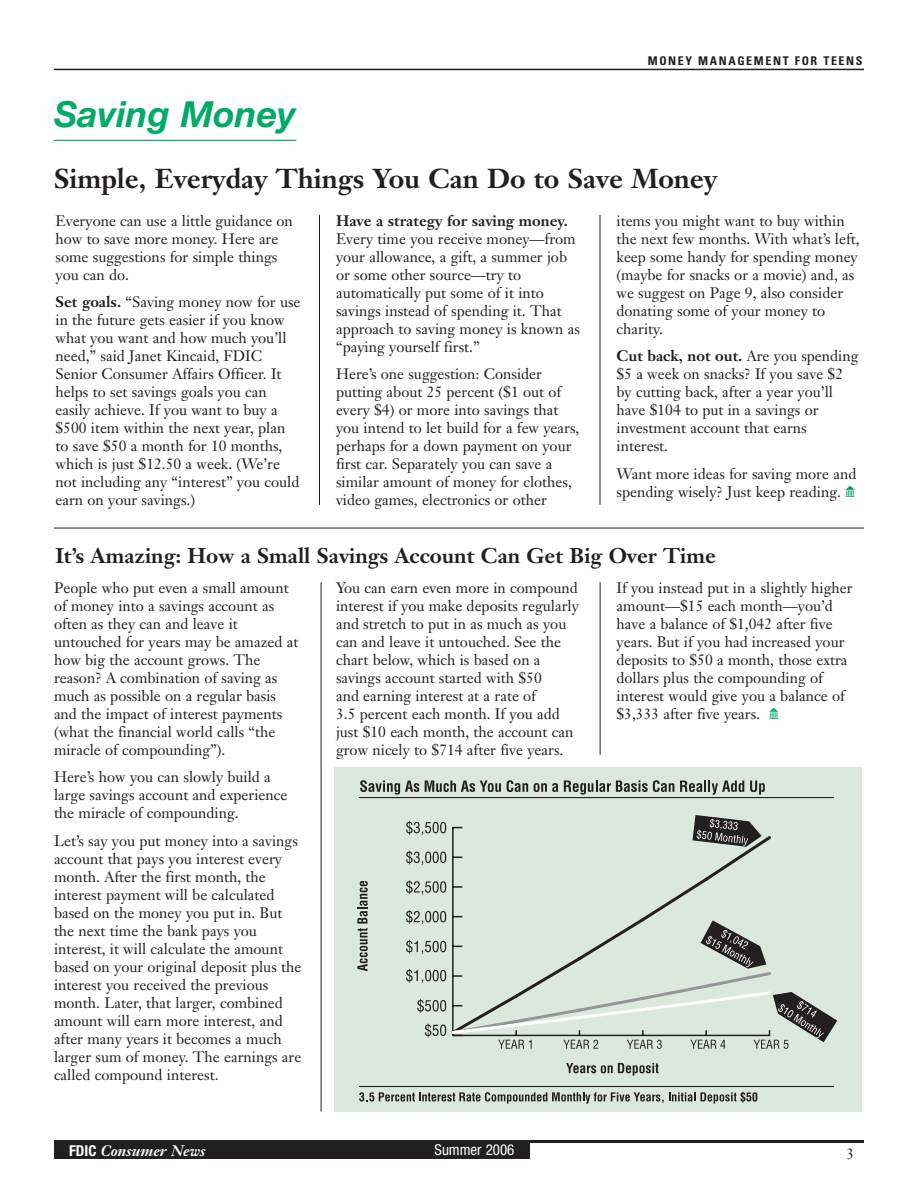
<style>
.page{position:relative;width:918px;height:1188px;background:#fff}
.page>*{position:absolute;margin:0;border:0;box-sizing:border-box;transform-origin:0 0}
.t1{font:italic 700 36px "Helvetica Neue";color:#00ab66}
.t2{font:700 27px "Janson Text";color:#231f20}
.t3{font:700 21px "Janson Text";color:#231f20}
.t4{font:15px/18px "Janson Text";color:#231f20}
.t5{font:700 15px "Janson Text";color:#231f20}
.t6{font:italic 700 15px "Janson Text";color:#fff}
.t7{font:condensed 15px "Helvetica Neue";color:#fff}
.t8{font:700 condensed 12px "Univers";letter-spacing:.135em;color:#231f20}
.s1{font-weight:700}
.s2{font-family:"Helvetica Neue";font-style:normal;font-stretch:condensed}
</style>
<div class="page">
<hr style="left:54px;top:69px;width:810px;height:1px;background:#231f20">
<hr style="left:54px;top:1140px;width:810px;height:3px;background:#231f20">
<div style="left:54px;top:1141px;width:476px;height:18px;background:#231f20"></div>
<hr style="left:319px;top:215px;width:1px;height:290px;background:#231f20">
<hr style="left:600px;top:215px;width:1px;height:290px;background:#231f20">
<hr style="left:54px;top:140px;width:242px;height:1px;background:#00ab66">
<hr style="left:54px;top:528px;width:810px;height:1px;background:#231f20">
<div style="left:335px;top:767px;width:527px;height:344px;background:#dae8dd"></div>
<svg style="left:406px;top:880px;width:40px;height:15px"></svg>
<svg style="left:406px;top:851px;width:40px;height:14px"></svg>
<svg style="left:406px;top:821px;width:40px;height:14px"></svg>
<hr style="left:452px;top:828px;width:2px;height:207px;background:#231f20">
<svg style="left:452px;top:833px;width:319px;height:77px"></svg>
<svg style="left:359px;top:1092px;width:398px;height:12px"></svg>
<svg style="left:566px;top:1063px;width:93px;height:13px"></svg>
<svg style="left:357px;top:881px;width:11px;height:90px"></svg>
<svg style="left:360px;top:780px;width:59px;height:15px"></svg>
<svg style="left:425px;top:781px;width:76px;height:11px"></svg>
<svg style="left:507px;top:780px;width:21px;height:12px"></svg>
<svg style="left:534px;top:783px;width:24px;height:9px"></svg>
<svg style="left:564px;top:780px;width:110px;height:15px"></svg>
<svg style="left:680px;top:781px;width:64px;height:14px"></svg>
<svg style="left:750px;top:781px;width:15px;height:14px"></svg>
<svg style="left:692px;top:815px;width:70px;height:32px"></svg>
<svg style="left:406px;top:910px;width:431px;height:139px"></svg>
<hr style="left:359px;top:797px;width:475px;height:1px;background:#231f20">
<hr style="left:359px;top:1086px;width:475px;height:1px;background:#231f20">
<hr style="left:321px;top:582px;width:1px;height:529px;background:#231f20">
<hr style="left:600px;top:582px;width:1px;height:173px;background:#231f20">
<p class="t8" style="left:648px;top:56px;width:216px">MONEY MANAGEMENT FOR TEENS</p>
<h1 class="t1" style="left:54px;top:101px;width:244px">Saving Money</h1>
<h2 class="t2" style="left:54px;top:168px;width:665px">Simple, Everyday Things You Can Do to Save Money</h2>
<p class="t4" style="left:617px;top:213px;width:245px">items you might want to buy within the next few months. With what’s left, keep some handy for spending money (maybe for snacks or a movie) and, as we suggest on Page 9, also consider donating some of your money to charity.</p>
<p class="t4" style="left:617px;top:349px;width:244px"><span class="s1">Cut back, not out.</span> Are you spending $5 a week on snacks? If you save $2 by cutting back, after a year you’ll have $104 to put in a savings or investment account that earns interest.</p>
<p class="t4" style="left:617px;top:466px;width:241px">Want more ideas for saving more and spending wisely? Just keep reading.</p>
<p class="t4" style="left:56px;top:213px;width:239px">Everyone can use a little guidance on how to save more money. Here are some suggestions for simple things you can do.</p>
<p class="t4" style="left:56px;top:295px;width:247px"><span class="s1">Set goals.</span> “Saving money now for use in the future gets easier if you know what you want and how much you’ll need,” said Janet Kincaid, FDIC Senior Consumer Affairs Officer. It helps to set savings goals you can easily achieve. If you want to buy a $500 item within the next year, plan to save $50 a month for 10 months, which is just $12.50 a week. (We’re not including any “interest” you could earn on your savings.)</p>
<p class="t5" style="left:336px;top:214px;width:233px">Have a strategy for saving money.</p>
<p class="t4" style="left:336px;top:231px;width:246px">Every time you receive money—from your allowance, a gift, a summer job or some other source—try to automatically put some of it into savings instead of spending it. That approach to saving money is known as “paying yourself first.”</p>
<p class="t4" style="left:336px;top:367px;width:245px">Here’s one suggestion: Consider putting about 25 percent ($1 out of every $4) or more into savings that you intend to let build for a few years, perhaps for a down payment on your first car. Separately you can save a similar amount of money for clothes, video games, electronics or other</p>
<h3 class="t3" style="left:56px;top:547px;width:662px">It’s Amazing: How a Small Savings Account Can Get Big Over Time</h3>
<p class="t4" style="left:336px;top:580px;width:244px">You can earn even more in compound interest if you make deposits regularly and stretch to put in as much as you can and leave it untouched. See the chart below, which is based on a savings account started with $50<br>and earning interest at a rate of<br>3.5 percent each month. If you add just $10 each month, the account can grow nicely to $714 after five years.</p>
<p class="t4" style="left:617px;top:581px;width:238px">If you instead put in a slightly higher amount—$15 each month—you’d have a balance of $1,042 after five years. But if you had increased your deposits to $50 a month, those extra dollars plus the compounding of interest would give you a balance of $3,333 after five years.</p>
<p class="t4" style="left:54px;top:580px;width:246px">People who put even a small amount of money into a savings account as often as they can and leave it untouched for years may be amazed at how big the account grows. The reason? A combination of saving as much as possible on a regular basis and the impact of interest payments (what the financial world calls “the miracle of compounding”).</p>
<p class="t4" style="left:54px;top:770px;width:235px">Here’s how you can slowly build a large savings account and experience the miracle of compounding.</p>
<p class="t4" style="left:54px;top:833px;width:249px">Let’s say you put money into a savings account that pays you interest every month. After the first month, the interest payment will be calculated based on the money you put in. But the next time the bank pays you interest, it will calculate the amount based on your original deposit plus the interest you received the previous month. Later, that larger, combined amount will earn more interest, and after many years it becomes a much larger sum of money. The earnings are called compound interest.</p>
<p class="t6" style="left:69px;top:1145px;width:138px"><span class="s2">FDIC</span> Consumer News</p>
<p class="t7" style="left:435px;top:1144px;width:81px">Summer 2006</p>
<p class="t4" style="left:846px;top:1147px;width:9px">3</p>
</div>
